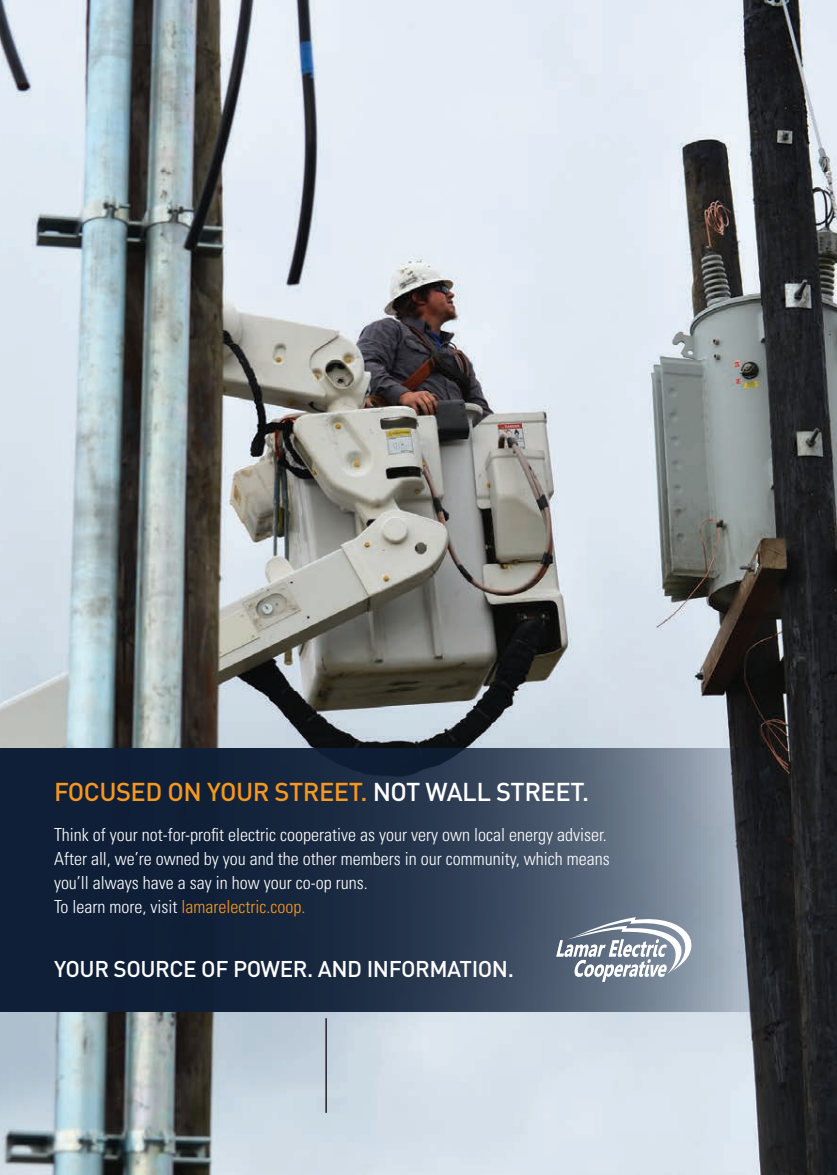
<style>
.page{position:relative;width:837px;height:1175px;background:#fff}
.page>*{position:absolute;margin:0;border:0;box-sizing:border-box;transform-origin:0 0}
.t1{font:500 25.5px "DIN";letter-spacing:-.02em;color:#f7981d}
.t2{font:500 22.5px "DIN";letter-spacing:-.02em;color:#fff}
.t3{font:300 condensed 18px/24px "Univers LT Std";color:#fff}
.s1{color:#fff}
.s2{color:#f7981d}
</style>
<div class="page">
<img style="left:0;top:0;width:837px;height:1174px">
<hr style="left:325px;top:1018px;width:2px;height:94px;background:#231f20">
<svg style="left:0;top:748px;width:837px;height:263px;background:#2e3b4e"></svg>
<svg style="left:556px;top:917px;width:135px;height:64px"></svg>
<h1 class="t1" style="left:54px;top:775px;width:537px">FOCUSED ON YOUR STREET. <span class="s1">NOT WALL STREET.</span></h1>
<p class="t3" style="left:54px;top:823px;width:557px">Think of your not-for-profit electric cooperative as your very own local energy adviser.<br>After all, we’re owned by you and the other members in our community, which means you’ll always have a say in how your co-op runs.<br>To learn more, visit <span class="s2">lamarelectric.coop.</span></p>
<p class="t2" style="left:54px;top:954px;width:461px">YOUR SOURCE OF POWER. AND INFORMATION.</p>
</div>
